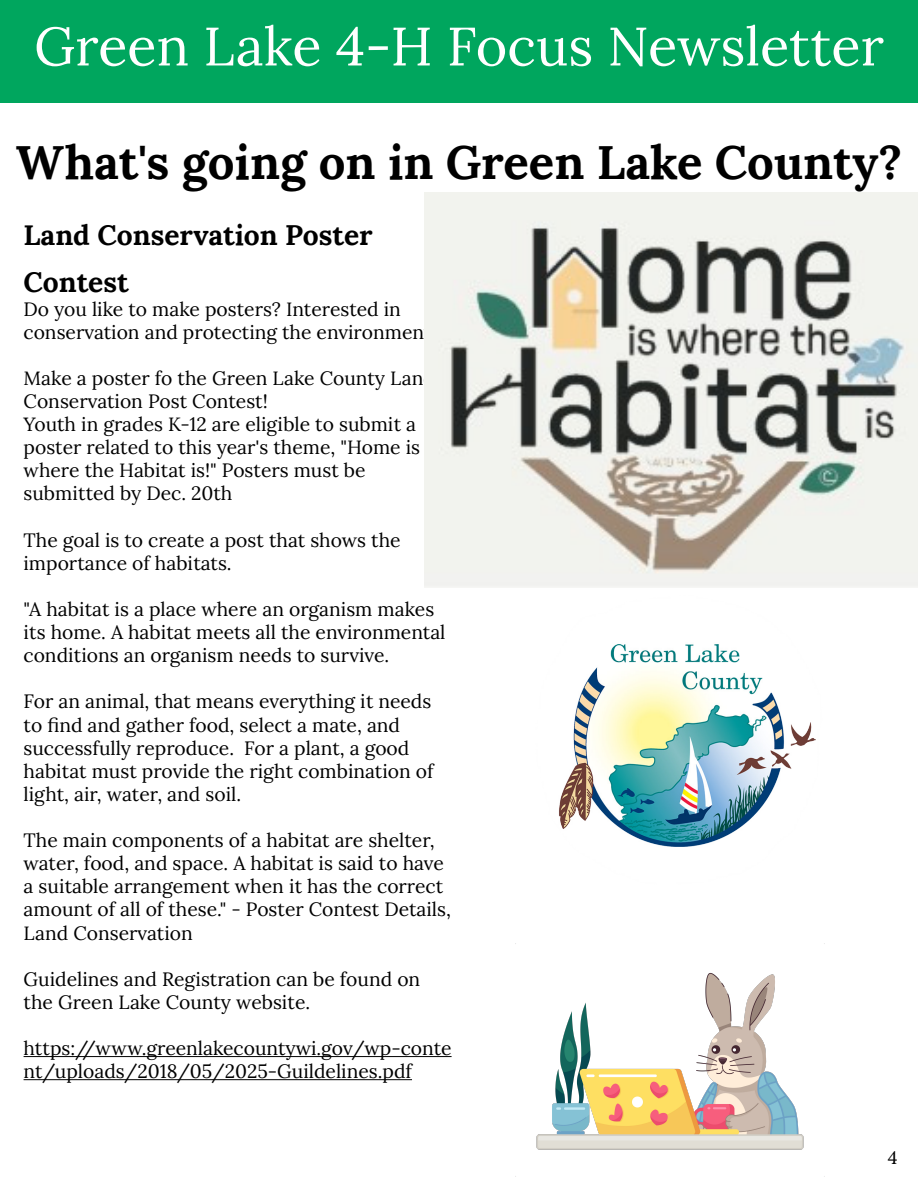
<style>
.page{position:relative;width:918px;height:1188px;background:#fff}
.page>*{position:absolute;margin:0;border:0;box-sizing:border-box;transform-origin:0 0}
.t1{font:54px "Lora";color:#fff}
.t2{font:700 47.25px "Lora";color:#000}
.t3{font:700 28.2px/47.8px "Lora";color:#000}
.t4{font:19.2px/23.1px "Lora";color:#000}
.t5{font:18px "Lora";color:#000}
</style>
<div class="page">
<div style="left:0;top:0;width:918px;height:102px;background:#00a65e"></div>
<hr style="left:24px;top:1056px;width:428px;height:1px;background:#000">
<hr style="left:24px;top:1079px;width:388px;height:1px;background:#000">
<img style="left:424px;top:192px;width:494px;height:395px">
<img style="left:515px;top:943px;width:289px;height:234px">
<img style="left:559px;top:644px;width:257px;height:203px">
<h1 class="t1" style="left:34px;top:5px;width:851px">Green Lake 4-H Focus Newsletter</h1>
<h2 class="t2" style="left:16px;top:122px;width:888px">What's going on in Green Lake County?</h2>
<h3 class="t3" style="left:24px;top:208px;width:351px">Land Conservation Poster<br>Contest</h3>
<p class="t4" style="left:24px;top:296px;width:418px">Do you like to make posters? Interested in conservation and protecting the environment?</p>
<p class="t4" style="left:24px;top:365px;width:413px">Make a poster fo the Green Lake County Land Conservation Post Contest!<br>Youth in grades K-12 are eligible to submit a poster related to this year's theme, "Home is where the Habitat is!" Posters must be submitted by Dec. 20th</p>
<p class="t4" style="left:24px;top:527px;width:379px">The goal is to create a post that shows the importance of habitats.</p>
<p class="t4" style="left:24px;top:596px;width:423px">"A habitat is a place where an organism makes its home. A habitat meets all the environmental conditions an organism needs to survive.</p>
<p class="t4" style="left:24px;top:689px;width:411px">For an animal, that means everything it needs to find and gather food, select a mate, and successfully reproduce. For a plant, a good habitat must provide the right combination of light, air, water, and soil.</p>
<p class="t4" style="left:24px;top:827px;width:429px">The main components of a habitat are shelter, water, food, and space. A habitat is said to have a suitable arrangement when it has the correct amount of all of these." - Poster Contest Details, Land Conservation</p>
<p class="t4" style="left:24px;top:966px;width:398px">Guidelines and Registration can be found on the Green Lake County website.</p>
<p class="t4" style="left:24px;top:1035px;width:430px">https://www.greenlakecountywi.gov/wp-conte nt/uploads/2018/05/2025-Guildelines.pdf</p>
<p class="t5" style="left:888px;top:1144px;width:11px">4</p>
</div>
